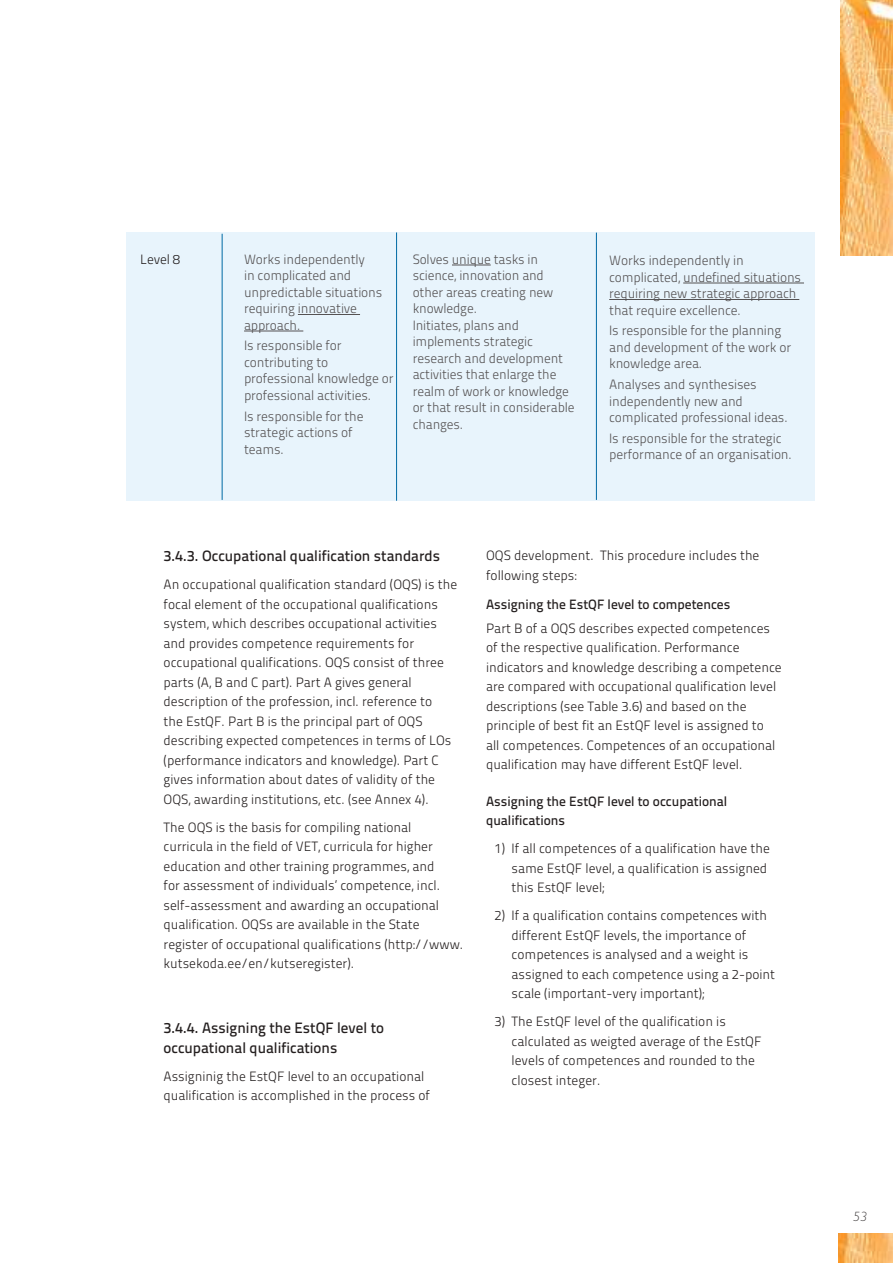
<style>
.page{position:relative;width:893px;height:1263px;background:#fff}
.page>*{position:absolute;margin:0;border:0;box-sizing:border-box;transform-origin:0 0}
.t1{font:15px/19.5px "Titillium Text 22 L 600 wt";color:#241f1f}
.t2{font:13.5px/19.5px "Titillium Maps 26 L 250 wt";color:#241f1f}
.t3{font:13.5px/16.5px "Titillium Maps 26 L 250 wt";letter-spacing:-.01em;color:#555253}
.t4{font:13.5px/19.5px "Titillium Text 22 L 600 wt";color:#241f1f}
.t5{font:italic 300 13.5px "Gill Sans";color:#3f3b3c}
</style>
<div class="page">
<img style="left:840px;top:0;width:53px;height:255px">
<img style="left:839px;top:1233px;width:54px;height:30px">
<div style="left:126px;top:232px;width:689px;height:269px;background:#e8f4fc"></div>
<hr style="left:396px;top:232px;width:1px;height:269px;background:#0069a4">
<hr style="left:222px;top:234px;width:1px;height:266px;background:#0069a4">
<hr style="left:596px;top:233px;width:1px;height:267px;background:#0069a4">
<hr style="left:298px;top:314px;width:62px;height:1px;background:#555253">
<hr style="left:244px;top:331px;width:59px;height:1px;background:#555253">
<hr style="left:452px;top:265px;width:39px;height:1px;background:#555253">
<hr style="left:683px;top:283px;width:121px;height:1px;background:#555253">
<hr style="left:609px;top:299px;width:190px;height:1px;background:#555253">
<p class="t2" style="left:140px;top:248px;width:41px">Level 8</p>
<p class="t3" style="left:244px;top:250px;width:140px">Works independently<br>in complicated and unpredictable situations requiring innovative approach.</p>
<p class="t3" style="left:244px;top:337px;width:151px">Is responsible for contributing to professional knowledge or professional activities.</p>
<p class="t3" style="left:244px;top:407px;width:121px">Is responsible for the strategic actions of teams.</p>
<p class="t3" style="left:413px;top:250px;width:163px">Solves unique tasks in science, innovation and other areas creating new knowledge.<br>Initiates, plans and implements strategic research and development activities that enlarge the realm of work or knowledge or that result in considerable changes.</p>
<p class="t3" style="left:609px;top:251px;width:193px">Works independently in complicated, undefined situations requiring new strategic approach that require excellence.</p>
<p class="t3" style="left:609px;top:322px;width:183px">Is responsible for the planning and development of the work or knowledge area.</p>
<p class="t3" style="left:609px;top:375px;width:180px">Analyses and synthesises independently new and complicated professional ideas.</p>
<p class="t3" style="left:609px;top:429px;width:184px">Is responsible for the strategic performance of an organisation.</p>
<p class="t1" style="left:164px;top:545px;width:278px">3.4.3. Occupational qualification standards</p>
<p class="t2" style="left:164px;top:574px;width:295px">An occupational qualification standard (OQS) is the focal element of the occupational qualifications system, which describes occupational activities and provides competence requirements for occupational qualifications. OQS consist of three parts (A, B and C part). Part A gives general description of the profession, incl. reference to<br>the EstQF. Part B is the principal part of OQS describing expected competences in terms of LOs (performance indicators and knowledge). Part C gives information about dates of validity of the OQS, awarding institutions, etc. (see Annex 4).</p>
<p class="t2" style="left:164px;top:817px;width:301px">The OQS is the basis for compiling national curricula in the field of VET, curricula for higher education and other training programmes, and<br>for assessment of individuals’ competence, incl. self-assessment and awarding an occupational qualification. OQSs are available in the State register of occupational qualifications (http://www. kutsekoda.ee/en/kutseregister).</p>
<p class="t1" style="left:164px;top:1017px;width:222px">3.4.4. Assigning the EstQF level to occupational qualifications</p>
<p class="t2" style="left:164px;top:1065px;width:268px">Assigninig the EstQF level to an occupational qualification is accomplished in the process of</p>
<p class="t2" style="left:486px;top:545px;width:275px">OQS development. This procedure includes the following steps:</p>
<p class="t4" style="left:486px;top:594px;width:246px">Assigning the EstQF level to competences</p>
<p class="t2" style="left:486px;top:618px;width:297px">Part B of a OQS describes expected competences of the respective qualification. Performance indicators and knowledge describing a competence are compared with occupational qualification level descriptions (see Table 3.6) and based on the principle of best fit an EstQF level is assigned to<br>all competences. Competences of an occupational qualification may have different EstQF level.</p>
<p class="t4" style="left:486px;top:790px;width:243px">Assigning the EstQF level to occupational qualifications</p>
<p class="t2" style="left:512px;top:838px;width:260px;text-indent:-17px">1) If all competences of a qualification have the same EstQF level, a qualification is assigned this EstQF level;</p>
<p class="t2" style="left:512px;top:905px;width:265px;text-indent:-17px">2) If a qualification contains competences with different EstQF levels, the importance of competences is analysed and a weight is assigned to each competence using a 2-point scale (important-very important);</p>
<p class="t2" style="left:512px;top:1011px;width:252px;text-indent:-17px">3) The EstQF level of the qualification is calculated as weigted average of the EstQF levels of competences and rounded to the closest integer.</p>
<p class="t5" style="left:853px;top:1208px;width:16px">53</p>
</div>
